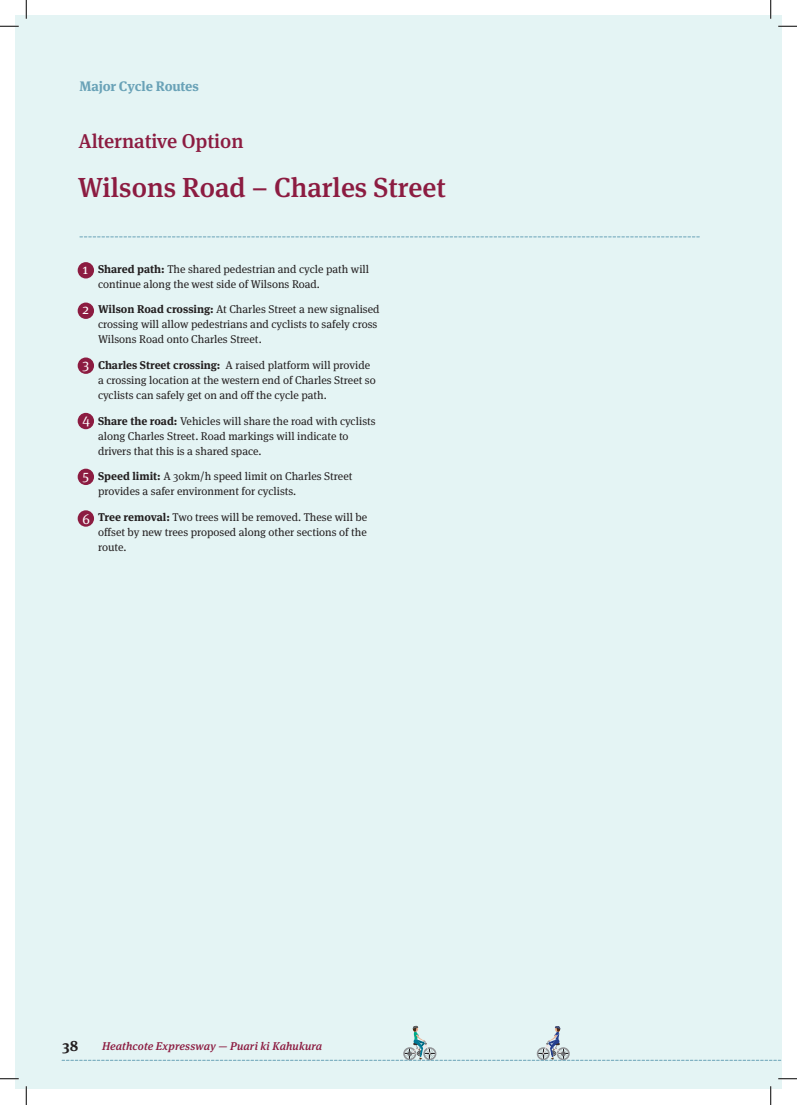
<style>
.page{position:relative;width:797px;height:1105px;background:#fff}
.page>*{position:absolute;margin:0;border:0;box-sizing:border-box;transform-origin:0 0}
.t1{font:500 27.5px "Meta Serif Pro";color:#8c1c41}
.t2{font:500 20px "Meta Serif Pro";color:#8c1c41}
.t3{font:700 15px "Meta Serif Pro";color:#231f20}
.Bullet_points_in_tex{font:14.25px "Meta Serif Pro";color:#fff}
.t4{font:700 13.75px "Meta Serif Pro";letter-spacing:-.015em;color:#69a2b7}
.Map_body_text{font:11.25px/15px "Meta Serif Pro";color:#231f20}
.t5{font:italic 500 11.25px "Meta Serif Pro";letter-spacing:.01em;color:#8c1c41}
.s1{font-weight:700}
</style>
<div class="page">
<div style="left:16px;top:16px;width:754px;height:1073px;background:#e4f4f4"></div>
<div style="left:770px;top:16px;width:11px;height:1073px;background:#e4f4f4"></div>
<svg style="left:62px;top:1025px;width:719px;height:36px"></svg>
<svg style="left:80px;top:236px;width:619px;height:1px"></svg>
<div style="left:78px;top:262px;width:16px;height:16px;background:#8c1c41;border-radius:50%"></div>
<div style="left:78px;top:357px;width:16px;height:17px;background:#8c1c41;border-radius:50%"></div>
<div style="left:78px;top:303px;width:16px;height:16px;background:#8c1c41;border-radius:50%"></div>
<div style="left:78px;top:413px;width:16px;height:16px;background:#8c1c41;border-radius:50%"></div>
<div style="left:78px;top:469px;width:16px;height:16px;background:#8c1c41;border-radius:50%"></div>
<div style="left:78px;top:510px;width:16px;height:17px;background:#8c1c41;border-radius:50%"></div>
<svg style="left:0;top:25px;width:19px;height:2px"></svg>
<svg style="left:778px;top:25px;width:19px;height:2px"></svg>
<svg style="left:0;top:1078px;width:19px;height:1px"></svg>
<svg style="left:778px;top:1078px;width:19px;height:1px"></svg>
<svg style="left:25px;top:0;width:2px;height:19px"></svg>
<svg style="left:25px;top:1086px;width:2px;height:19px"></svg>
<svg style="left:770px;top:0;width:1px;height:19px"></svg>
<svg style="left:770px;top:1086px;width:1px;height:19px"></svg>
<p class="t4" style="left:79px;top:75px;width:121px">Major Cycle Routes</p>
<p class="t2" style="left:78px;top:126px;width:167px">Alternative Option</p>
<p class="t1" style="left:78px;top:166px;width:369px">Wilsons Road – Charles Street</p>
<p class="Bullet_points_in_tex" style="left:82px;top:258px;width:7px">1</p>
<p class="Bullet_points_in_tex" style="left:82px;top:299px;width:8px">2</p>
<p class="Bullet_points_in_tex" style="left:82px;top:354px;width:8px">3</p>
<p class="Bullet_points_in_tex" style="left:82px;top:409px;width:9px">4</p>
<p class="Bullet_points_in_tex" style="left:82px;top:465px;width:8px">5</p>
<p class="Bullet_points_in_tex" style="left:82px;top:508px;width:9px">6</p>
<p class="Map_body_text" style="left:98px;top:261px;width:273px"><span class="s1">Shared path:</span> The shared pedestrian and cycle path will continue along the west side of Wilsons Road.</p>
<p class="Map_body_text" style="left:98px;top:301px;width:283px"><span class="s1">Wilson Road crossing:</span> At Charles Street a new signalised crossing will allow pedestrians and cyclists to safely cross<br>Wilsons Road onto Charles Street.</p>
<p class="Map_body_text" style="left:98px;top:357px;width:279px"><span class="s1">Charles Street crossing:</span> A raised platform will provide a crossing location at the western end of Charles Street so cyclists can safely get on and off the cycle path.</p>
<p class="Map_body_text" style="left:98px;top:413px;width:279px"><span class="s1">Share the road:</span> Vehicles will share the road with cyclists along Charles Street. Road markings will indicate to drivers that this is a shared space.</p>
<p class="Map_body_text" style="left:98px;top:468px;width:256px"><span class="s1">Speed limit:</span> A 30km/h speed limit on Charles Street provides a safer environment for cyclists.</p>
<p class="Map_body_text" style="left:98px;top:509px;width:271px;text-align:justify"><span class="s1">Tree removal:</span> Two trees will be removed. These will be offset by new trees proposed along other sections of the route.</p>
<h3 class="t3" style="left:62px;top:1034px;width:17px">38</h3>
<p class="t5" style="left:102px;top:1037px;width:222px">Heathcote Expressway — Puari ki Kahukura</p>
</div>
